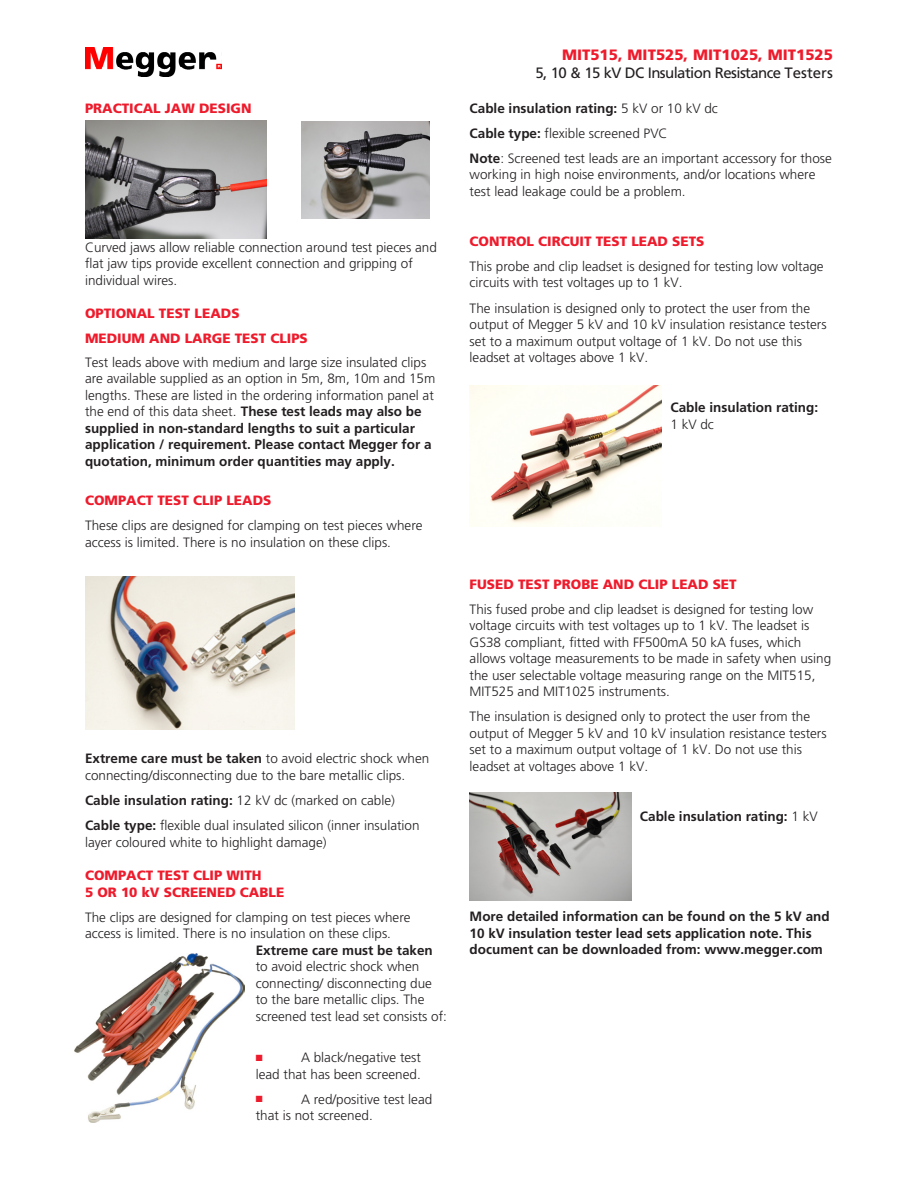
<style>
.page{position:relative;width:918px;height:1188px;background:#fff}
.page>*{position:absolute;margin:0;border:0;box-sizing:border-box;transform-origin:0 0}
.Small_Black_Heading{font:15px "Frutiger";letter-spacing:-.04em;color:#231f20}
.Small_Red_Heading{font:900 15px "Frutiger";color:#ee1b2c}
.Body_Copy{font:300 13.5px/16.5px "Frutiger LT Std";color:#231f20}
.Body_Copy-2{font:700 13.5px/16.5px "Frutiger";color:#231f20}
.Body_Copy-3{font:900 13.5px "Frutiger";color:#ee1b2c}
.Red_Body_Heading{font:900 13.5px/16.5px "Frutiger";color:#ee1b2c}
.t1{font:9px "Zapf Dingbats ITC";color:#ee1b2c}
.s1{font-weight:700}
.s2{font-family:"Frutiger";font-weight:700}
.s3{font-family:"Frutiger LT Std";font-weight:300}
</style>
<div class="page">
<img style="left:470px;top:386px;width:192px;height:141px">
<img style="left:470px;top:793px;width:161px;height:107px">
<img style="left:301px;top:121px;width:128px;height:98px">
<img style="left:85px;top:121px;width:182px;height:117px">
<img style="left:85px;top:577px;width:210px;height:153px">
<img style="left:85px;top:48px;width:137px;height:28px">
<img style="left:74px;top:953px;width:171px;height:169px">
<p class="Red_Body_Heading" style="left:85px;top:100px;width:168px">PRACTICAL JAW DESIGN</p>
<p class="Body_Copy" style="left:85px;top:239px;width:353px">Curved jaws allow reliable connection around test pieces and flat jaw tips provide excellent connection and gripping of individual wires.</p>
<p class="Red_Body_Heading" style="left:85px;top:305px;width:156px">OPTIONAL TEST LEADS</p>
<p class="Body_Copy-3" style="left:85px;top:330px;width:224px">MEDIUM AND LARGE TEST CLIPS</p>
<p class="Body_Copy" style="left:85px;top:354px;width:352px">Test leads above with medium and large size insulated clips are available supplied as an option in 5m, 8m, 10m and 15m lengths. These are listed in the ordering information panel at the end of this data sheet. <span class="s1">These test leads may also be supplied in non-standard lengths to suit a particular application / requirement. Please contact Megger for a quotation, minimum order quantities may apply.</span></p>
<p class="Body_Copy-3" style="left:85px;top:492px;width:188px">COMPACT TEST CLIP LEADS</p>
<p class="Body_Copy" style="left:85px;top:518px;width:339px">These clips are designed for clamping on test pieces where access is limited. There is no insulation on these clips.</p>
<p class="Body_Copy" style="left:85px;top:751px;width:346px"><span class="s2">Extreme care must be taken</span> to avoid electric shock when connecting/disconnecting due to the bare metallic clips.</p>
<p class="Body_Copy-2" style="left:85px;top:792px;width:311px">Cable insulation rating: <span class="s3">12 kV dc (marked on cable)</span></p>
<p class="Body_Copy" style="left:85px;top:817px;width:336px"><span class="s2">Cable type:</span> flexible dual insulated silicon (inner insulation layer coloured white to highlight damage)</p>
<p class="Red_Body_Heading" style="left:85px;top:867px;width:201px">COMPACT TEST CLIP WITH<br>5 OR 10 kV SCREENED CABLE</p>
<p class="Body_Copy" style="left:85px;top:909px;width:327px">The clips are designed for clamping on test pieces where</p>
<p class="Body_Copy" style="left:85px;top:925px;width:308px">access is limited. There is no insulation on these clips.</p>
<p class="Body_Copy-2" style="left:256px;top:942px;width:179px">Extreme care must be taken</p>
<p class="Body_Copy" style="left:256px;top:958px;width:165px">to avoid electric shock when</p>
<p class="Body_Copy" style="left:256px;top:975px;width:178px">connecting/ disconnecting due</p>
<p class="Body_Copy" style="left:256px;top:991px;width:170px">to the bare metallic clips. The</p>
<p class="Body_Copy" style="left:256px;top:1008px;width:193px">screened test lead set consists of:</p>
<p class="t1" style="left:256px;top:1053px;width:8px">■</p>
<p class="Body_Copy" style="left:256px;top:1049px;width:167px;text-align:right">A black/negative test<br>lead that has been screened.</p>
<p class="t1" style="left:256px;top:1095px;width:8px">■</p>
<p class="Body_Copy" style="left:256px;top:1091px;width:178px;text-indent:45px">A red/positive test lead that is not screened.</p>
<p class="Small_Red_Heading" style="left:562px;top:45px;width:272px">MIT515, MIT525, MIT1025, MIT1525</p>
<p class="Small_Black_Heading" style="left:535px;top:64px;width:299px">5, 10 &amp; 15 kV DC Insulation Resistance Testers</p>
<p class="Body_Copy-2" style="left:470px;top:100px;width:250px">Cable insulation rating: <span class="s3">5 kV or 10 kV dc</span></p>
<p class="Body_Copy" style="left:470px;top:125px;width:200px"><span class="s2">Cable type:</span> flexible screened PVC</p>
<p class="Body_Copy" style="left:470px;top:150px;width:364px"><span class="s2">Note</span>: Screened test leads are an important accessory for those working in high noise environments, and/or locations where test lead leakage could be a problem.</p>
<p class="Body_Copy-3" style="left:470px;top:233px;width:236px">CONTROL CIRCUIT TEST LEAD SETS</p>
<p class="Body_Copy" style="left:470px;top:258px;width:356px">This probe and clip leadset is designed for testing low voltage circuits with test voltages up to 1 kV.</p>
<p class="Body_Copy" style="left:470px;top:300px;width:359px">The insulation is designed only to protect the user from the output of Megger 5 kV and 10 kV insulation resistance testers set to a maximum output voltage of 1 kV. Do not use this leadset at voltages above 1 kV.</p>
<p class="Body_Copy-2" style="left:670px;top:399px;width:149px">Cable insulation rating:<br><span class="s3">1 kV dc</span></p>
<p class="Body_Copy-3" style="left:470px;top:576px;width:269px">FUSED TEST PROBE AND CLIP LEAD SET</p>
<p class="Body_Copy" style="left:470px;top:601px;width:363px">This fused probe and clip leadset is designed for testing low voltage circuits with test voltages up to 1 kV. The leadset is GS38 compliant, fitted with FF500mA 50 kA fuses, which allows voltage measurements to be made in safety when using the user selectable voltage measuring range on the MIT515, MIT525 and MIT1025 instruments.</p>
<p class="Body_Copy" style="left:470px;top:709px;width:359px">The insulation is designed only to protect the user from the output of Megger 5 kV and 10 kV insulation resistance testers set to a maximum output voltage of 1 kV. Do not use this leadset at voltages above 1 kV.</p>
<p class="Body_Copy-2" style="left:640px;top:808px;width:179px">Cable insulation rating: <span class="s3">1 kV</span></p>
<p class="Body_Copy-2" style="left:470px;top:908px;width:362px">More detailed information can be found on the 5 kV and<br>10 kV insulation tester lead sets application note. This document can be downloaded from: www.megger.com</p>
</div>
